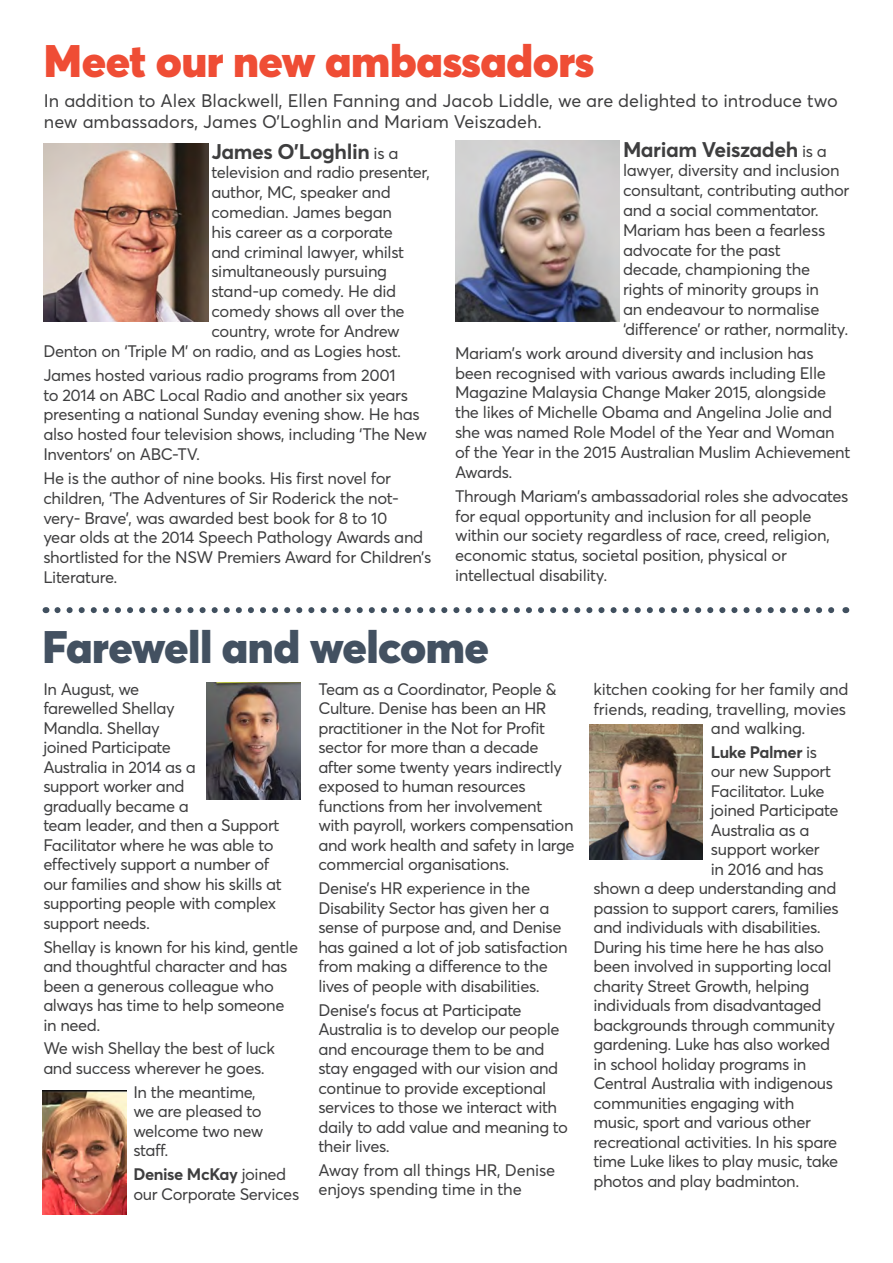
<style>
.page{position:relative;width:893px;height:1263px;background:#fff}
.page>*{position:absolute;margin:0;border:0;box-sizing:border-box;transform-origin:0 0}
.Subhead_ORANGE{font:900 45px "Averta";letter-spacing:-.01em;color:#ef4d35}
.Subhead_BLUE{font:900 45px "Averta";letter-spacing:-.01em;color:#435161}
.t1{font:700 21px "Averta";letter-spacing:-.02em;color:#3e3e3f}
.t2{font:18px/21.6px "Averta";color:#3e3e3f}
.t3{font:16.5px/19.5px "Averta";letter-spacing:-.025em;color:#3e3e3f}
.t4{font:700 16.5px "Averta";letter-spacing:-.025em;color:#3e3e3f}
.s1{font-weight:400;font-size:16.5px}
.s2{font-weight:700}
.s3{font-weight:400}
</style>
<div class="page">
<svg style="left:57px;top:607px;width:778px;height:6px"></svg>
<img style="left:455px;top:140px;width:164px;height:182px">
<img style="left:44px;top:143px;width:164px;height:179px">
<img style="left:206px;top:682px;width:95px;height:117px">
<img style="left:43px;top:1090px;width:83px;height:124px">
<img style="left:590px;top:724px;width:113px;height:135px">
<p class="Subhead_ORANGE" style="left:44px;top:32px;width:552px">Meet our new ambassadors</p>
<p class="t2" style="left:44px;top:89px;width:795px">In addition to Alex Blackwell, Ellen Fanning and Jacob Liddle, we are delighted to introduce two new ambassadors, James O’Loghlin and Mariam Veiszadeh.</p>
<p class="t1" style="left:211px;top:138px;width:189px">James O’Loghlin <span class="s1">is a</span></p>
<p class="t3" style="left:211px;top:163px;width:220px">television and radio presenter,</p>
<p class="t3" style="left:211px;top:183px;width:181px">author, MC, speaker and</p>
<p class="t3" style="left:211px;top:202px;width:182px">comedian. James began</p>
<p class="t3" style="left:211px;top:222px;width:183px">his career as a corporate</p>
<p class="t3" style="left:211px;top:242px;width:194px">and criminal lawyer, whilst</p>
<p class="t3" style="left:211px;top:262px;width:177px">simultaneously pursuing</p>
<p class="t3" style="left:211px;top:282px;width:186px">stand-up comedy. He did</p>
<p class="t3" style="left:211px;top:301px;width:195px">comedy shows all over the</p>
<p class="t3" style="left:211px;top:321px;width:190px">country, wrote for Andrew</p>
<p class="t3" style="left:43px;top:341px;width:359px">Denton on ‘Triple M’ on radio, and as Logies host.</p>
<p class="t3" style="left:43px;top:365px;width:385px">James hosted various radio programs from 2001<br>to 2014 on ABC Local Radio and another six years presenting a national Sunday evening show. He has also hosted four television shows, including ‘The New Inventors’ on ABC-TV.</p>
<p class="t3" style="left:43px;top:468px;width:390px">He is the author of nine books. His first novel for children, ‘The Adventures of Sir Roderick the not&shy;very- Brave’, was awarded best book for 8 to 10<br>year olds at the 2014 Speech Pathology Awards and shortlisted for the NSW Premiers Award for Children’s Literature.</p>
<p class="t1" style="left:623px;top:136px;width:205px">Mariam Veiszadeh <span class="s1">is a</span></p>
<p class="t3" style="left:623px;top:160px;width:228px">lawyer, diversity and inclusion consultant, contributing author and a social commentator.<br>Mariam has been a fearless advocate for the past<br>decade, championing the rights of minority groups in<br>an endeavour to normalise ‘difference’ or rather, normality.</p>
<p class="t3" style="left:455px;top:343px;width:397px">Mariam’s work around diversity and inclusion has been recognised with various awards including Elle Magazine Malaysia Change Maker 2015, alongside the likes of Michelle Obama and Angelina Jolie and she was named Role Model of the Year and Woman of the Year in the 2015 Australian Muslim Achievement Awards.</p>
<p class="t3" style="left:455px;top:486px;width:395px">Through Mariam’s ambassadorial roles she advocates for equal opportunity and inclusion for all people within our society regardless of race, creed, religion, economic status, societal position, physical or intellectual disability.</p>
<p class="Subhead_BLUE" style="left:43px;top:618px;width:448px">Farewell and welcome</p>
<p class="t3" style="left:43px;top:679px;width:240px">In August, we<br>farewelled Shellay<br>Mandla. Shellay<br>joined Participate<br>Australia in 2014 as a<br>support worker and<br>gradually became a<br>team leader, and then a Support<br>Facilitator where he was able to effectively support a number of our families and show his skills at supporting people with complex support needs.</p>
<p class="t3" style="left:43px;top:937px;width:256px">Shellay is known for his kind, gentle and thoughtful character and has been a generous colleague who always has time to help someone in need.</p>
<p class="t3" style="left:43px;top:1039px;width:233px">We wish Shellay the best of luck and success wherever he goes.</p>
<p class="t3" style="left:133px;top:1082px;width:132px">In the meantime, we are pleased to welcome two new staff.</p>
<p class="t3" style="left:133px;top:1164px;width:167px"><span class="s2">Denise McKay</span> joined our Corporate Services</p>
<p class="t3" style="left:318px;top:679px;width:258px">Team as a Coordinator, People &amp;<br>Culture. Denise has been an HR practitioner in the Not for Profit sector for more than a decade after some twenty years indirectly exposed to human resources functions from her involvement with payroll, workers compensation and work health and safety in large commercial organisations.</p>
<p class="t3" style="left:318px;top:878px;width:251px">Denise’s HR experience in the<br>Disability Sector has given her a sense of purpose and, and Denise has gained a lot of job satisfaction from making a difference to the lives of people with disabilities.</p>
<p class="t3" style="left:318px;top:1000px;width:251px">Denise’s focus at Participate<br>Australia is to develop our people and encourage them to be and stay engaged with our vision and continue to provide exceptional services to those we interact with daily to add value and meaning to their lives.</p>
<p class="t3" style="left:318px;top:1160px;width:238px">Away from all things HR, Denise enjoys spending time in the</p>
<p class="t3" style="left:593px;top:679px;width:257px">kitchen cooking for her family and</p>
<p class="t3" style="left:593px;top:699px;width:254px">friends, reading, travelling, movies</p>
<p class="t3" style="left:711px;top:718px;width:96px">and walking.</p>
<p class="t4" style="left:711px;top:741px;width:108px">Luke Palmer <span class="s3">is</span></p>
<p class="t3" style="left:711px;top:762px;width:122px">our new Support</p>
<p class="t3" style="left:711px;top:781px;width:115px">Facilitator. Luke</p>
<p class="t3" style="left:711px;top:801px;width:129px">joined Participate</p>
<p class="t3" style="left:711px;top:820px;width:100px">Australia as a</p>
<p class="t3" style="left:711px;top:840px;width:110px">support worker</p>
<p class="t3" style="left:711px;top:859px;width:114px">in 2016 and has</p>
<p class="t3" style="left:593px;top:879px;width:244px">shown a deep understanding and</p>
<p class="t3" style="left:593px;top:898px;width:247px">passion to support carers, families</p>
<p class="t3" style="left:593px;top:918px;width:229px">and individuals with disabilities.</p>
<p class="t3" style="left:593px;top:937px;width:232px">During his time here he has also</p>
<p class="t3" style="left:593px;top:957px;width:240px">been involved in supporting local</p>
<p class="t3" style="left:593px;top:976px;width:218px">charity Street Growth, helping</p>
<p class="t3" style="left:593px;top:996px;width:230px">individuals from disadvantaged</p>
<p class="t3" style="left:593px;top:1015px;width:243px">backgrounds through community</p>
<p class="t3" style="left:593px;top:1035px;width:238px">gardening. Luke has also worked</p>
<p class="t3" style="left:593px;top:1054px;width:214px">in school holiday programs in</p>
<p class="t3" style="left:593px;top:1074px;width:241px">Central Australia with indigenous</p>
<p class="t3" style="left:593px;top:1093px;width:202px">communities engaging with</p>
<p class="t3" style="left:593px;top:1113px;width:219px">music, sport and various other</p>
<p class="t3" style="left:593px;top:1132px;width:245px">recreational activities. In his spare</p>
<p class="t3" style="left:593px;top:1152px;width:246px">time Luke likes to play music, take</p>
<p class="t3" style="left:593px;top:1171px;width:207px">photos and play badminton.</p>
</div>
